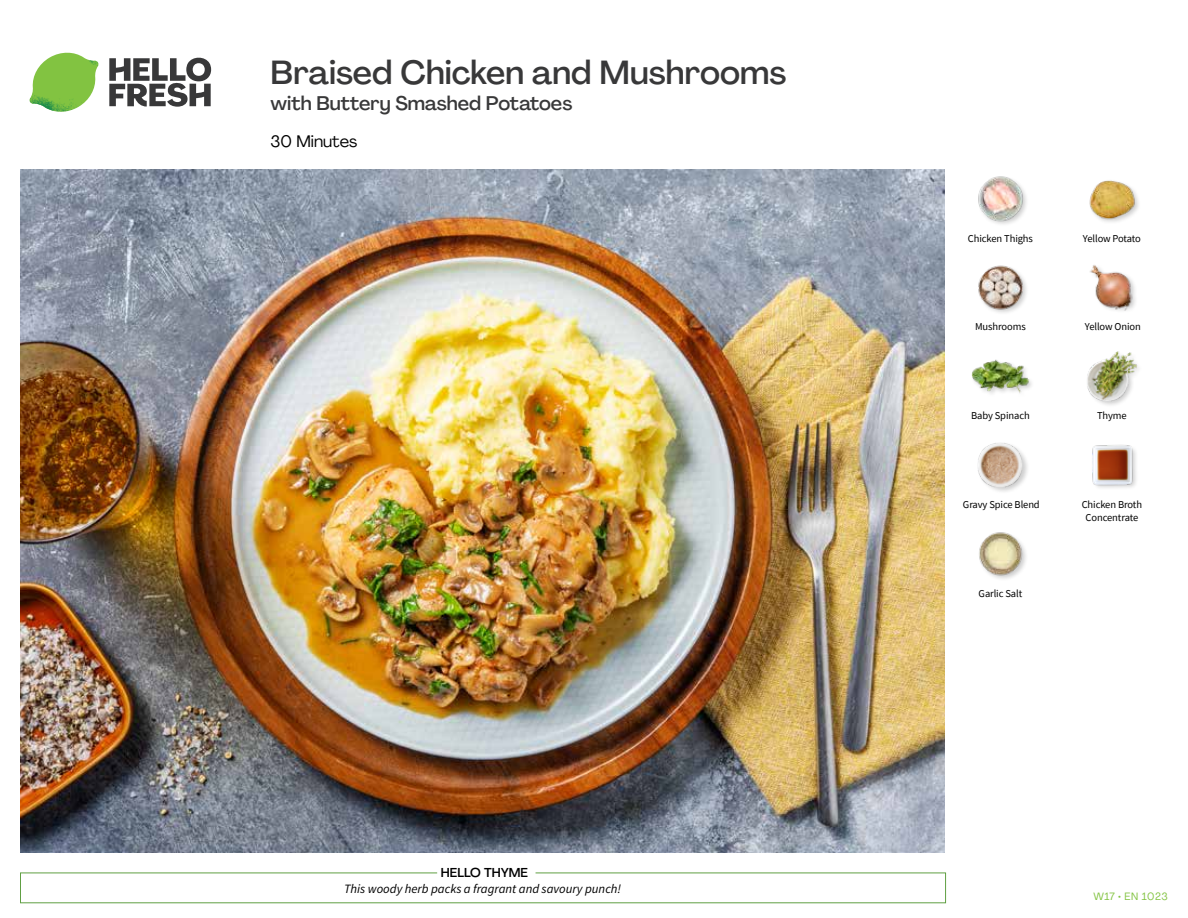
<style>
.page{position:relative;width:1188px;height:918px;background:#fff}
.page>*{position:absolute;margin:0;border:0;box-sizing:border-box;transform-origin:0 0}
.t1{font:500 33px "Agrandir";color:#383839}
.t2{font:500 19.5px "Agrandir";color:#383839}
.t3{font:16.5px "Agrandir";color:#000}
.t4{font:italic 12.75px "Source Sans Pro";color:#000}
.t5{font:500 12.75px "Agrandir";color:#000}
.t6{font:10.5px/13.5px "Source Sans Pro";letter-spacing:-.01em;color:#000;text-align:center}
.t7{font:10.5px "Agrandir";letter-spacing:.05em;color:#82c341}
</style>
<div class="page">
<svg style="left:109px;top:57px;width:102px;height:50px"></svg>
<svg style="left:34px;top:53px;width:62px;height:40px"></svg>
<img style="left:67px;top:53px;width:32px;height:26px">
<img style="left:33px;top:75px;width:59px;height:11px">
<img style="left:29px;top:79px;width:61px;height:33px">
<img style="left:65px;top:86px;width:27px;height:25px">
<div style="left:20px;top:873px;width:926px;height:30px;border:1px solid #609f43"></div>
<div style="left:437px;top:865px;width:99px;height:15px;background:#fff"></div>
<img style="left:21px;top:170px;width:924px;height:682px">
<img style="left:979px;top:532px;width:47px;height:47px">
<img style="left:1092px;top:445px;width:44px;height:43px">
<div style="left:977px;top:442px;width:53px;height:53px;background:#000;opacity:.2"></div>
<img style="left:978px;top:442px;width:45px;height:45px">
<div style="left:1086px;top:351px;width:58px;height:57px;background:#000;opacity:.2"></div>
<img style="left:1087px;top:351px;width:50px;height:50px">
<div style="left:971px;top:359px;width:64px;height:40px;background:#000;opacity:.2"></div>
<img style="left:972px;top:359px;width:57px;height:40px">
<img style="left:1090px;top:265px;width:46px;height:46px">
<img style="left:978px;top:265px;width:49px;height:48px">
<img style="left:1089px;top:180px;width:50px;height:42px">
<img style="left:978px;top:176px;width:49px;height:48px">
<h1 class="t1" style="left:271px;top:52px;width:517px">Braised Chicken and Mushrooms</h1>
<h2 class="t2" style="left:271px;top:91px;width:303px">with Buttery Smashed Potatoes</h2>
<h3 class="t3" style="left:271px;top:131px;width:88px">30 Minutes</h3>
<p class="t5" style="left:441px;top:864px;width:89px">HELLO THYME</p>
<p class="t4" style="left:344px;top:881px;width:279px">This woody herb packs a fragrant and savoury punch!</p>
<p class="t6" style="left:968px;top:231px;width:67px">Chicken Thighs</p>
<p class="t6" style="left:1083px;top:231px;width:59px">Yellow Potato</p>
<p class="t6" style="left:975px;top:320px;width:52px">Mushrooms</p>
<p class="t6" style="left:1085px;top:320px;width:57px">Yellow Onion</p>
<p class="t6" style="left:971px;top:409px;width:60px">Baby Spinach</p>
<p class="t6" style="left:1097px;top:409px;width:31px">Thyme</p>
<p class="t6" style="left:963px;top:498px;width:78px">Gravy Spice Blend</p>
<p class="t6" style="left:979px;top:586px;width:45px">Garlic Salt</p>
<p class="t6" style="left:1082px;top:498px;width:62px">Chicken Broth<br>Concentrate</p>
<p class="t7" style="left:1094px;top:890px;width:76px">W17 • EN 1023</p>
</div>
